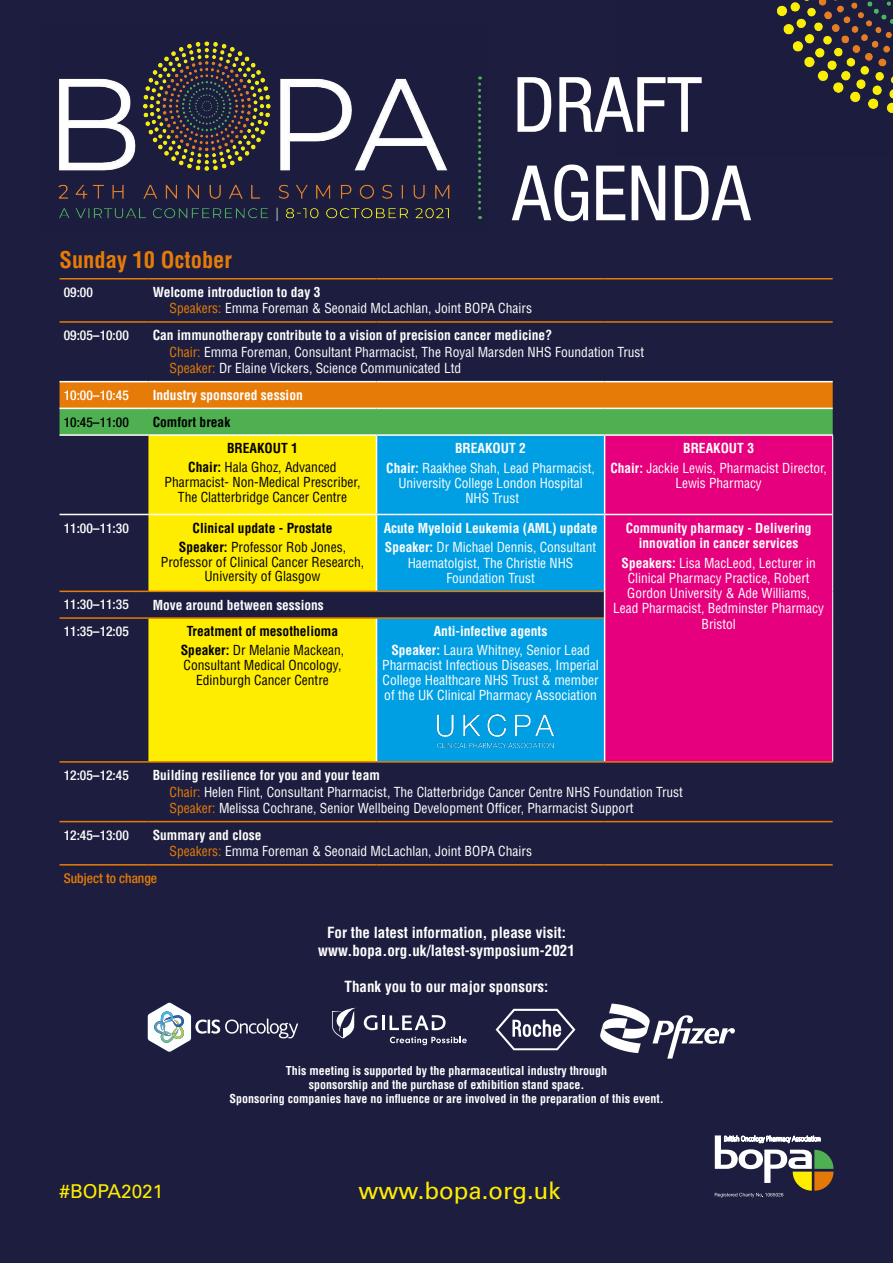
<style>
.page{position:relative;width:893px;height:1263px;background:#1d1e3f}
.page>*{position:absolute;margin:0;border:0;box-sizing:border-box;transform-origin:0 0}
.t1{font:condensed 76.5px/88.5px "Helvetica Neue LT Com";color:#fff}
.t2{font:24px "Univers LT Std";color:#ffed00}
.t3{font:700 condensed 22.5px "Helvetica LT Std";color:#e67b07}
.t4{font:19.05px "Univers LT Std";color:#ffed00}
.t5{font:700 condensed 15px/18px "Helvetica LT Std";color:#fff;text-align:center}
.t6{font:condensed 13.5px/16.5px "Helvetica LT Std";color:#fff;text-align:center}
.t7{font:700 condensed 13.5px/19.5px "Helvetica LT Std";color:#fff;text-align:center}
.t8{font:condensed 13.5px/14.9px "Helvetica LT Std";color:#000;text-align:center}
.t9{font:700 condensed 13.5px/19px "Helvetica LT Std";color:#000;text-align:center}
.t10{font:500 condensed 13.5px "Helvetica Neue LT Com";color:#fff}
.t11{font:500 condensed 13.5px "Helvetica Neue LT Com";color:#e67b07}
.t12{font:500 condensed 13.5px "Helvetica Neue LT Com";color:#000}
.t13{font:700 condensed 12px/14.4px "Helvetica LT Std";color:#fff;text-align:center}
.s1{font-weight:700}
.s2{color:#e67b07}
.s3{font-weight:400}
</style>
<div class="page">
<img style="left:777px;top:0;width:116px;height:113px">
<svg style="left:715px;top:1135px;width:118px;height:62px"></svg>
<img style="left:58px;top:41px;width:424px;height:180px">
<svg style="left:478px;top:77px;width:3px;height:142px"></svg>
<svg style="left:148px;top:1002px;width:150px;height:50px"></svg>
<svg style="left:364px;top:1015px;width:13px;height:15px"></svg>
<hr style="left:382px;top:1015px;width:3px;height:15px;background:#fff">
<svg style="left:390px;top:1015px;width:56px;height:15px"></svg>
<svg style="left:332px;top:1008px;width:23px;height:30px"></svg>
<svg style="left:390px;top:1036px;width:77px;height:9px"></svg>
<svg style="left:600px;top:1003px;width:135px;height:55px"></svg>
<svg style="left:496px;top:1009px;width:79px;height:41px"></svg>
<svg style="left:60px;top:382px;width:773px;height:52px;background:#9c972f"></svg>
<svg style="left:148px;top:436px;width:229px;height:325px;background:#ecdb06"></svg>
<svg style="left:377px;top:436px;width:227px;height:325px;background:#0394d5"></svg>
<div style="left:605px;top:436px;width:227px;height:325px;background:#e6007d"></div>
<hr style="left:605px;top:434px;width:228px;height:2px;background:#fff">
<hr style="left:605px;top:514px;width:227px;height:1px;background:#fff">
<hr style="left:832px;top:436px;width:1px;height:78px;background:#fff">
<hr style="left:832px;top:514px;width:1px;height:77px;background:#fff">
<svg style="left:832px;top:591px;width:1px;height:27px"></svg>
<hr style="left:832px;top:618px;width:1px;height:143px;background:#fff">
<hr style="left:605px;top:761px;width:228px;height:2px;background:#e67b07">
<hr style="left:60px;top:761px;width:88px;height:2px;background:#e67b07">
<hr style="left:148px;top:761px;width:229px;height:2px;background:#e67b07">
<hr style="left:377px;top:761px;width:228px;height:2px;background:#e67b07">
<hr style="left:148px;top:591px;width:229px;height:1px;background:#e67b07">
<hr style="left:377px;top:591px;width:227px;height:1px;background:#e67b07">
<hr style="left:148px;top:617px;width:229px;height:2px;background:#e67b07">
<hr style="left:377px;top:617px;width:227px;height:2px;background:#e67b07">
<svg style="left:604px;top:591px;width:1px;height:27px"></svg>
<hr style="left:376px;top:436px;width:1px;height:78px;background:#fff">
<hr style="left:604px;top:436px;width:1px;height:78px;background:#fff">
<hr style="left:376px;top:515px;width:1px;height:76px;background:#fff">
<hr style="left:604px;top:515px;width:1px;height:76px;background:#fff">
<hr style="left:376px;top:619px;width:1px;height:142px;background:#fff">
<hr style="left:604px;top:618px;width:1px;height:143px;background:#fff">
<hr style="left:60px;top:381px;width:88px;height:1px;background:#fff">
<hr style="left:148px;top:381px;width:229px;height:1px;background:#fff">
<hr style="left:377px;top:381px;width:228px;height:1px;background:#fff">
<hr style="left:605px;top:381px;width:228px;height:1px;background:#fff">
<hr style="left:60px;top:821px;width:88px;height:1px;background:#e67b07">
<hr style="left:148px;top:821px;width:229px;height:1px;background:#e67b07">
<hr style="left:377px;top:821px;width:228px;height:1px;background:#e67b07">
<hr style="left:605px;top:821px;width:228px;height:1px;background:#e67b07">
<hr style="left:60px;top:864px;width:88px;height:1px;background:#e67b07">
<hr style="left:148px;top:864px;width:229px;height:1px;background:#e67b07">
<hr style="left:377px;top:864px;width:228px;height:1px;background:#e67b07">
<hr style="left:605px;top:864px;width:228px;height:1px;background:#e67b07">
<hr style="left:60px;top:408px;width:88px;height:1px;background:#fff">
<hr style="left:148px;top:408px;width:229px;height:1px;background:#fff">
<hr style="left:377px;top:408px;width:228px;height:1px;background:#fff">
<hr style="left:605px;top:408px;width:228px;height:1px;background:#fff">
<hr style="left:60px;top:278px;width:88px;height:1px;background:#e67b07">
<hr style="left:148px;top:278px;width:229px;height:1px;background:#e67b07">
<hr style="left:377px;top:278px;width:228px;height:1px;background:#e67b07">
<hr style="left:605px;top:278px;width:228px;height:1px;background:#e67b07">
<hr style="left:60px;top:321px;width:88px;height:2px;background:#e67b07">
<hr style="left:148px;top:321px;width:229px;height:2px;background:#e67b07">
<hr style="left:377px;top:321px;width:228px;height:2px;background:#e67b07">
<hr style="left:605px;top:321px;width:228px;height:2px;background:#e67b07">
<hr style="left:60px;top:434px;width:88px;height:2px;background:#fff">
<hr style="left:60px;top:514px;width:88px;height:1px;background:#fff">
<hr style="left:60px;top:591px;width:88px;height:1px;background:#e67b07">
<hr style="left:60px;top:617px;width:88px;height:2px;background:#e67b07">
<hr style="left:148px;top:434px;width:229px;height:2px;background:#fff">
<hr style="left:377px;top:434px;width:228px;height:2px;background:#fff">
<hr style="left:148px;top:514px;width:229px;height:1px;background:#fff">
<hr style="left:377px;top:514px;width:228px;height:1px;background:#fff">
<img style="left:437px;top:714px;width:117px;height:33px">
<h1 class="t1" style="left:512px;top:60px;width:240px">DRAFT<br>AGENDA</h1>
<h3 class="t3" style="left:60px;top:246px;width:174px">Sunday 10 October</h3>
<p class="t10" style="left:64px;top:284px;width:31px">09:00</p>
<p class="t6" style="left:170px;top:284px;width:364px;text-align:left;text-indent:-17px"><span class="s1">Welcome introduction to day 3<br></span><span class="s2">Speakers:</span> Emma Foreman &amp; Seonaid McLachlan, Joint BOPA Chairs</p>
<p class="t10" style="left:64px;top:327px;width:67px">09:05–10:00</p>
<p class="t6" style="left:170px;top:327px;width:476px;text-align:left;text-indent:-17px"><span class="s1">Can immunotherapy contribute to a vision of precision cancer medicine?<br></span><span class="s2">Chair:</span> Emma Foreman, Consultant Pharmacist, The Royal Marsden NHS Foundation Trust<br><span class="s2">Speaker:</span> Dr Elaine Vickers, Science Communicated Ltd</p>
<p class="t10" style="left:64px;top:387px;width:67px">10:00–10:45</p>
<p class="t7" style="left:153px;top:385px;width:152px">Industry sponsored session</p>
<p class="t12" style="left:64px;top:414px;width:67px">10:45–11:00</p>
<p class="t9" style="left:227px;top:408px;width:72px;line-height:26.7px;text-align:left;text-indent:-74px">Comfort break<br>BREAKOUT 1</p>
<p class="t8" style="left:165px;top:460px;width:197px"><span class="s1">Chair:</span> Hala Ghoz, Advanced<br>Pharmacist- Non-Medical Prescriber,<br>The Clatterbridge Cancer Centre</p>
<p class="t6" style="left:610px;top:438px;width:218px;line-height:19.5px"><span class="s1">BREAKOUT 3<br>Chair:</span> Jackie Lewis, Pharmacist Director,</p>
<p class="t6" style="left:675px;top:475px;width:88px">Lewis Pharmacy</p>
<p class="t6" style="left:386px;top:438px;width:210px;line-height:19.5px"><span class="s1">BREAKOUT 2<br>Chair:</span> Raakhee Shah, Lead Pharmacist,</p>
<p class="t6" style="left:398px;top:475px;width:186px;line-height:15.3px">University College London Hospital<br>NHS Trust</p>
<p class="t10" style="left:64px;top:520px;width:67px">11:00–11:30</p>
<p class="t9" style="left:179px;top:518px;width:169px">Clinical update - Prostate<br>Speaker: <span class="s3">Professor Rob Jones,</span></p>
<p class="t8" style="left:161px;top:554px;width:205px">Professor of Clinical Cancer Research,<br>University of Glasgow</p>
<p class="t10" style="left:64px;top:597px;width:67px">11:30–11:35</p>
<p class="t7" style="left:153px;top:595px;width:173px">Move around between sessions</p>
<p class="t10" style="left:64px;top:623px;width:67px">11:35–12:05</p>
<p class="t9" style="left:181px;top:622px;width:165px">Treatment of mesothelioma<br>Speaker: <span class="s3">Dr Melanie Mackean,</span></p>
<p class="t8" style="left:184px;top:658px;width:159px">Consultant Medical Oncology,<br>Edinburgh Cancer Centre</p>
<p class="t7" style="left:384px;top:518px;width:215px;text-align:left">Acute Myeloid Leukemia (AML) update<br>Speaker: <span class="s3">Dr Michael Dennis, Consultant</span></p>
<p class="t6" style="left:408px;top:555px;width:167px;line-height:15.3px">Haematolgist, The Christie NHS<br>Foundation Trust</p>
<p class="t7" style="left:391px;top:622px;width:200px;line-height:19px">Anti-infective agents<br>Speaker: <span class="s3">Laura Whitney, Senior Lead</span></p>
<p class="t6" style="left:382px;top:658px;width:218px;line-height:14.9px;text-align:justify">Pharmacist Infectious Diseases, Imperial College Healthcare NHS Trust &amp; member of the UK Clinical Pharmacy Association</p>
<p class="t7" style="left:626px;top:520px;width:187px;line-height:15.3px">Community pharmacy - Delivering innovation in cancer services</p>
<p class="t6" style="left:613px;top:555px;width:212px;line-height:15.3px"><span class="s1">Speakers:</span> Lisa MacLeod, Lecturer in<br>Clinical Pharmacy Practice, Robert<br>Gordon University &amp; Ade Williams,<br>Lead Pharmacist, Bedminster Pharmacy<br>Bristol</p>
<p class="t10" style="left:64px;top:767px;width:67px">12:05–12:45</p>
<p class="t6" style="left:170px;top:767px;width:515px;text-align:left;text-indent:-17px"><span class="s1">Building resilience for you and your team<br></span><span class="s2">Chair:</span> Helen Flint, Consultant Pharmacist, The Clatterbridge Cancer Centre NHS Foundation Trust<br><span class="s2">Speaker:</span> Melissa Cochrane, Senior Wellbeing Development Officer, Pharmacist Support</p>
<p class="t10" style="left:64px;top:827px;width:67px">12:45–13:00</p>
<p class="t6" style="left:170px;top:826px;width:364px;text-align:left;text-indent:-17px"><span class="s1">Summary and close<br></span><span class="s2">Speakers:</span> Emma Foreman &amp; Seonaid McLachlan, Joint BOPA Chairs</p>
<p class="t11" style="left:64px;top:870px;width:95px">Subject to change</p>
<p class="t5" style="left:318px;top:923px;width:258px">For the latest information, please visit: www.bopa.org.uk/latest-symposium-2021</p>
<p class="t5" style="left:345px;top:977px;width:205px">Thank you to our major sponsors:</p>
<p class="t13" style="left:229px;top:1063px;width:436px">This meeting is supported by the pharmaceutical industry through<br>sponsorship and the purchase of exhibition stand space.<br>Sponsoring companies have no influence or are involved in the preparation of this event.</p>
<h3 class="t4" style="left:60px;top:1180px;width:105px">#BOPA2021</h3>
<h2 class="t2" style="left:358px;top:1176px;width:204px">www.bopa.org.uk</h2>
</div>
